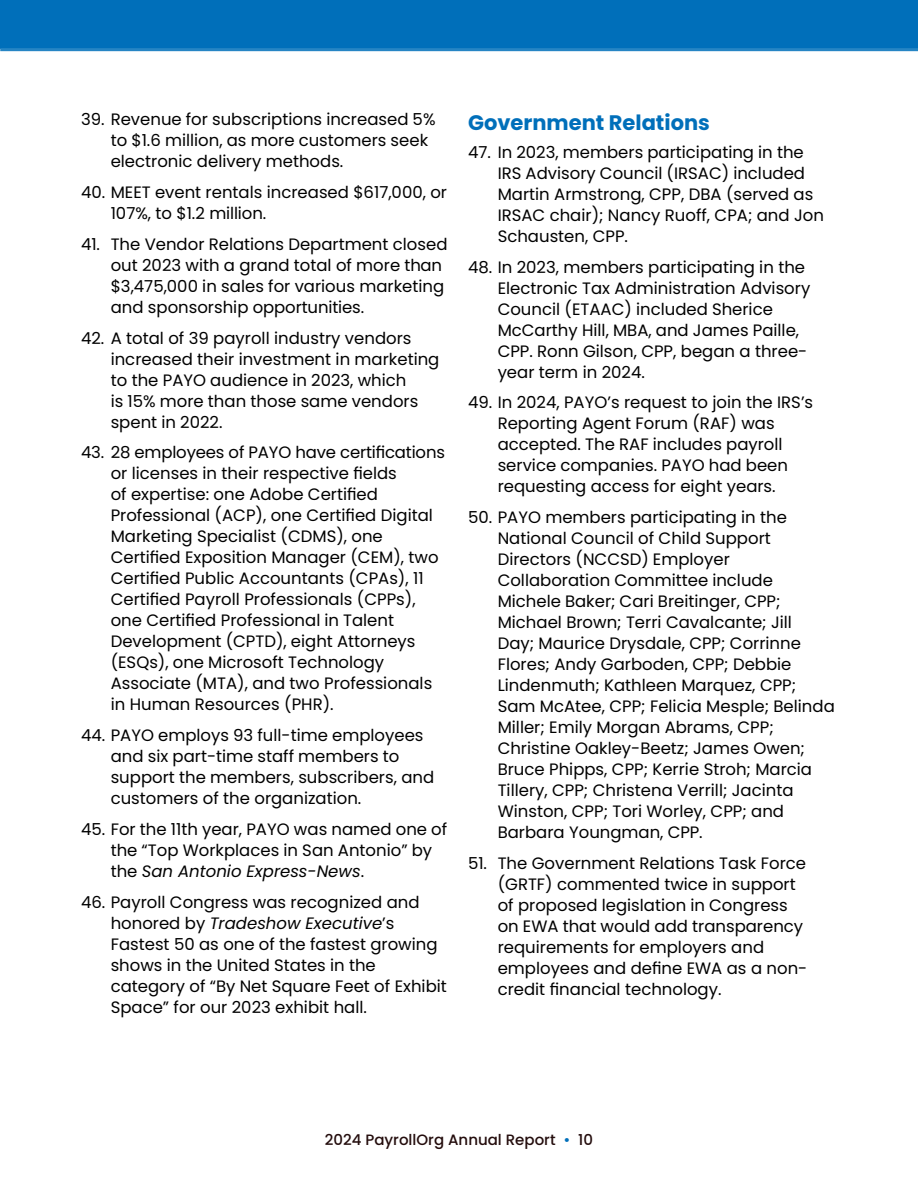
<style>
.page{position:relative;width:918px;height:1188px;background:#fff}
.page>*{position:absolute;margin:0;border:0;box-sizing:border-box;transform-origin:0 0}
.t1{font:700 21px "Poppins";color:#006fba}
.t2{font:16.5px/21px "Poppins";color:#000}
.t3{font:500 15px "Poppins";color:#240d0d}
.s1{font-style:italic}
.s2{color:#006fba}
</style>
<div class="page">
<div style="left:0;top:0;width:918px;height:49px;background:#006fba"></div>
<hr style="left:0;top:48px;width:918px;height:3px;background:#2685c4">
<p class="t2" style="left:111px;top:109px;width:326px;text-indent:-30px">39. Revenue for subscriptions increased 5% to $1.6 million, as more customers seek electronic delivery methods.</p>
<p class="t2" style="left:111px;top:182px;width:338px;text-indent:-30px">40. MEET event rentals increased $617,000, or<br>107%, to $1.2 million.</p>
<p class="t2" style="left:111px;top:234px;width:338px;text-indent:-30px">41. The Vendor Relations Department closed out 2023 with a grand total of more than $3,475,000 in sales for various marketing and sponsorship opportunities.</p>
<p class="t2" style="left:111px;top:327px;width:330px;text-indent:-30px">42. A total of 39 payroll industry vendors increased their investment in marketing to the PAYO audience in 2023, which<br>is 15% more than those same vendors spent in 2022.</p>
<p class="t2" style="left:111px;top:442px;width:336px;text-indent:-30px">43. 28 employees of PAYO have certifications or licenses in their respective fields<br>of expertise: one Adobe Certified Professional (ACP), one Certified Digital Marketing Specialist (CDMS), one Certified Exposition Manager (CEM), two Certified Public Accountants (CPAs), 11<br>Certified Payroll Professionals (CPPs), one Certified Professional in Talent Development (CPTD), eight Attorneys (ESQs), one Microsoft Technology Associate (MTA), and two Professionals in Human Resources (PHR).</p>
<p class="t2" style="left:111px;top:725px;width:325px;text-indent:-30px">44. PAYO employs 93 full-time employees and six part-time staff members to support the members, subscribers, and customers of the organization.</p>
<p class="t2" style="left:111px;top:819px;width:338px;text-indent:-30px">45. For the 11th year, PAYO was named one of the “Top Workplaces in San Antonio” by the <span class="s1">San Antonio Express-News</span>.</p>
<p class="t2" style="left:111px;top:891px;width:338px;text-indent:-30px">46. Payroll Congress was recognized and honored by <span class="s1">Tradeshow Executive</span>’s Fastest 50 as one of the fastest growing shows in the United States in the category of “By Net Square Feet of Exhibit Space” for our 2023 exhibit hall.</p>
<p class="t1" style="left:468px;top:111px;width:243px">Government Relations</p>
<p class="t2" style="left:498px;top:142px;width:328px;text-indent:-30px">47. In 2023, members participating in the IRS Advisory Council (IRSAC) included Martin Armstrong, CPP, DBA (served as IRSAC chair); Nancy Ruoff, CPA; and Jon Schausten, CPP.</p>
<p class="t2" style="left:498px;top:256px;width:314px;text-indent:-30px">48. In 2023, members participating in the Electronic Tax Administration Advisory Council (ETAAC) included Sherice McCarthy Hill, MBA, and James Paille, CPP. Ronn Gilson, CPP, began a three&shy;year term in 2024.</p>
<p class="t2" style="left:468px;top:392px;width:347px;text-align:center">49. In 2024, PAYO’s request to join the IRS’s Reporting Agent Forum (RAF) was accepted. The RAF includes payroll service companies. PAYO had been requesting access for eight years.</p>
<p class="t2" style="left:498px;top:507px;width:339px;text-indent:-30px">50. PAYO members participating in the National Council of Child Support Directors (NCCSD) Employer Collaboration Committee include Michele Baker; Cari Breitinger, CPP; Michael Brown; Terri Cavalcante; Jill<br>Day; Maurice Drysdale, CPP; Corrinne Flores; Andy Garboden, CPP; Debbie Lindenmuth; Kathleen Marquez, CPP; Sam McAtee, CPP; Felicia Mesple; Belinda Miller; Emily Morgan Abrams, CPP; Christine Oakley-Beetz; James Owen; Bruce Phipps, CPP; Kerrie Stroh; Marcia Tillery, CPP; Christena Verrill; Jacinta Winston, CPP; Tori Worley, CPP; and Barbara Youngman, CPP.</p>
<p class="t2" style="left:498px;top:853px;width:311px;text-indent:-30px">51. The Government Relations Task Force (GRTF) commented twice in support of proposed legislation in Congress on EWA that would add transparency requirements for employers and employees and define EWA as a non&shy;credit financial technology.</p>
<p class="t3" style="left:325px;top:1131px;width:270px">2024 PayrollOrg Annual Report <span class="s2">•</span> 10</p>
</div>
